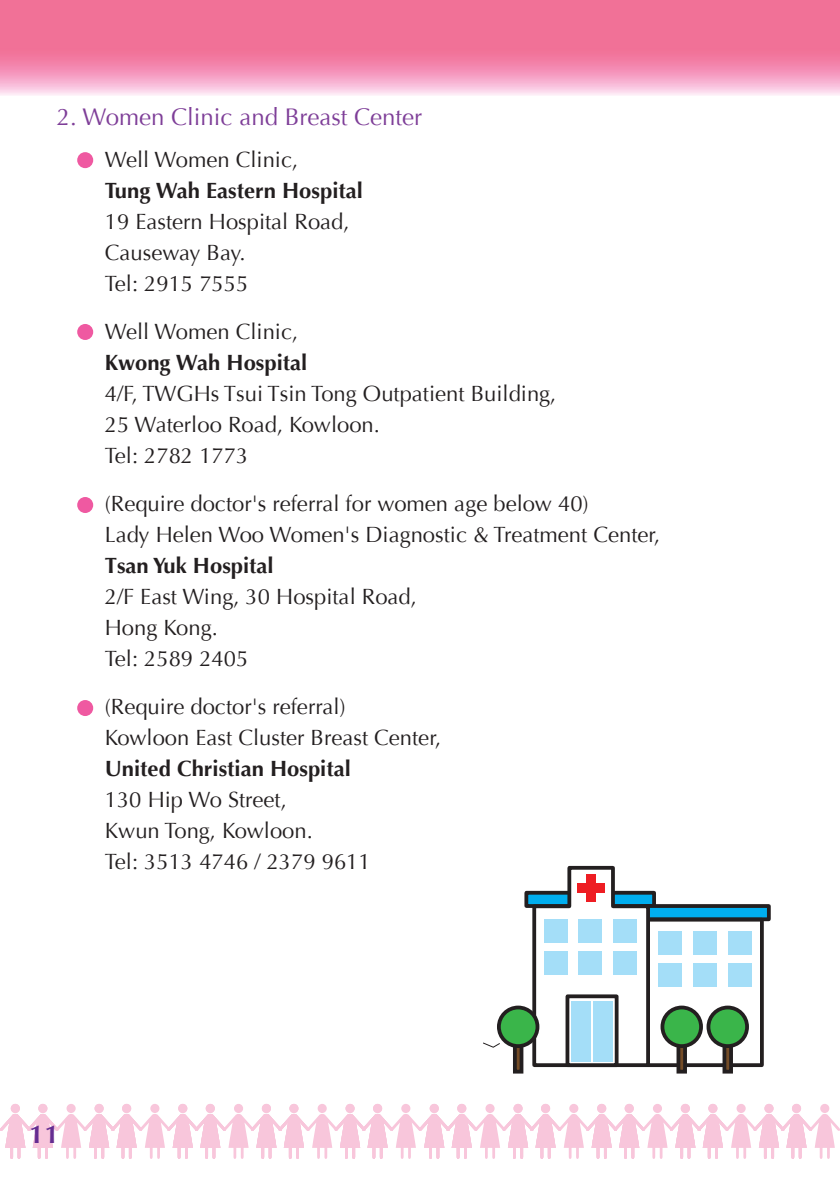
<style>
.page{position:relative;width:840px;height:1191px;background:#fff}
.page>*{position:absolute;margin:0;border:0;box-sizing:border-box;transform-origin:0 0}
.t1{font:700 25.4px "Optima";color:#652d91}
.t2{font:24px "Optima";color:#7e3e98}
.t3{font:22px/31px "Optima";color:#231f20}
.t4{font:700 22px "Optima";color:#231f20}
</style>
<div class="page">
<svg style="left:0;top:0;width:839px;height:96px;background:#f387ab"></svg>
<div style="left:11px;top:1103px;width:9px;height:10px;background:#f8c6db;border-radius:5px"></div>
<div style="left:38px;top:1103px;width:9px;height:10px;background:#f8c6db;border-radius:5px"></div>
<svg style="left:66px;top:1103px;width:10px;height:10px"></svg>
<div style="left:67px;top:1104px;width:8px;height:8px;background:#f8c6db;border-radius:50%"></div>
<div style="left:94px;top:1103px;width:10px;height:10px;background:#f8c6db;border-radius:5px"></div>
<div style="left:122px;top:1103px;width:9px;height:10px;background:#f8c6db;border-radius:5px"></div>
<svg style="left:150px;top:1103px;width:9px;height:10px"></svg>
<div style="left:151px;top:1104px;width:7px;height:8px;background:#f8c6db;border-radius:50%"></div>
<div style="left:178px;top:1103px;width:9px;height:10px;background:#f8c6db;border-radius:5px"></div>
<div style="left:205px;top:1103px;width:10px;height:10px;background:#f8c6db;border-radius:5px"></div>
<svg style="left:234px;top:1103px;width:9px;height:10px"></svg>
<div style="left:235px;top:1104px;width:7px;height:8px;background:#f8c6db;border-radius:50%"></div>
<div style="left:262px;top:1103px;width:9px;height:10px;background:#f8c6db;border-radius:5px"></div>
<div style="left:289px;top:1103px;width:9px;height:10px;background:#f8c6db;border-radius:5px"></div>
<svg style="left:317px;top:1103px;width:9px;height:10px"></svg>
<div style="left:318px;top:1104px;width:7px;height:8px;background:#f8c6db;border-radius:50%"></div>
<div style="left:345px;top:1103px;width:9px;height:10px;background:#f8c6db;border-radius:5px"></div>
<div style="left:373px;top:1103px;width:9px;height:10px;background:#f8c6db;border-radius:5px"></div>
<svg style="left:401px;top:1103px;width:9px;height:10px"></svg>
<div style="left:402px;top:1104px;width:7px;height:8px;background:#f8c6db;border-radius:50%"></div>
<div style="left:429px;top:1103px;width:9px;height:10px;background:#f8c6db;border-radius:5px"></div>
<div style="left:457px;top:1103px;width:9px;height:10px;background:#f8c6db;border-radius:5px"></div>
<svg style="left:485px;top:1103px;width:9px;height:10px"></svg>
<div style="left:486px;top:1104px;width:7px;height:8px;background:#f8c6db;border-radius:50%"></div>
<div style="left:513px;top:1103px;width:9px;height:10px;background:#f8c6db;border-radius:5px"></div>
<div style="left:540px;top:1103px;width:10px;height:10px;background:#f8c6db;border-radius:5px"></div>
<svg style="left:569px;top:1103px;width:9px;height:10px"></svg>
<div style="left:570px;top:1104px;width:7px;height:8px;background:#f8c6db;border-radius:50%"></div>
<div style="left:596px;top:1103px;width:10px;height:10px;background:#f8c6db;border-radius:5px"></div>
<div style="left:624px;top:1103px;width:9px;height:10px;background:#f8c6db;border-radius:5px"></div>
<svg style="left:652px;top:1103px;width:9px;height:10px"></svg>
<div style="left:653px;top:1104px;width:7px;height:8px;background:#f8c6db;border-radius:50%"></div>
<div style="left:680px;top:1103px;width:9px;height:10px;background:#f8c6db;border-radius:5px"></div>
<div style="left:708px;top:1103px;width:9px;height:10px;background:#f8c6db;border-radius:5px"></div>
<svg style="left:736px;top:1103px;width:9px;height:10px"></svg>
<div style="left:737px;top:1104px;width:7px;height:8px;background:#f8c6db;border-radius:50%"></div>
<div style="left:764px;top:1103px;width:9px;height:10px;background:#f8c6db;border-radius:5px"></div>
<div style="left:791px;top:1103px;width:9px;height:10px;background:#f8c6db;border-radius:5px"></div>
<svg style="left:819px;top:1103px;width:9px;height:10px"></svg>
<div style="left:820px;top:1104px;width:7px;height:8px;background:#f8c6db;border-radius:50%"></div>
<svg style="left:0;top:1114px;width:840px;height:44px"></svg>
<div style="left:77px;top:152px;width:16px;height:16px;background:#ef59a1;border-radius:50%"></div>
<div style="left:77px;top:324px;width:16px;height:16px;background:#ef59a1;border-radius:50%"></div>
<div style="left:77px;top:497px;width:16px;height:16px;background:#ef59a1;border-radius:50%"></div>
<div style="left:77px;top:700px;width:16px;height:16px;background:#ef59a1;border-radius:50%"></div>
<div style="left:524px;top:891px;width:131px;height:17px;background:#00aeef;border:4px solid #231f20"></div>
<div style="left:639px;top:904px;width:131px;height:17px;background:#00aeef;border:4px solid #231f20"></div>
<div style="left:645px;top:917px;width:118px;height:150px;background:#fff;border:4px solid #231f20"></div>
<svg style="left:530px;top:865px;width:121px;height:203px"></svg>
<div style="left:576px;top:883px;width:28px;height:9px;background:#ee1d23"></div>
<div style="left:585px;top:874px;width:10px;height:27px;background:#ee1d23"></div>
<svg style="left:565px;top:994px;width:53px;height:73px"></svg>
<div style="left:571px;top:1001px;width:19px;height:60px;background:#a4def8"></div>
<div style="left:592px;top:1001px;width:20px;height:60px;background:#a4def8"></div>
<div style="left:543px;top:919px;width:24px;height:24px;background:#a4def8"></div>
<div style="left:578px;top:919px;width:23px;height:24px;background:#a4def8"></div>
<div style="left:612px;top:919px;width:24px;height:24px;background:#a4def8"></div>
<div style="left:543px;top:951px;width:24px;height:23px;background:#a4def8"></div>
<div style="left:578px;top:951px;width:23px;height:23px;background:#a4def8"></div>
<div style="left:612px;top:951px;width:24px;height:23px;background:#a4def8"></div>
<div style="left:658px;top:931px;width:23px;height:23px;background:#a4def8"></div>
<div style="left:692px;top:931px;width:24px;height:23px;background:#a4def8"></div>
<div style="left:727px;top:931px;width:24px;height:23px;background:#a4def8"></div>
<div style="left:658px;top:963px;width:23px;height:23px;background:#a4def8"></div>
<div style="left:692px;top:963px;width:24px;height:23px;background:#a4def8"></div>
<div style="left:727px;top:963px;width:24px;height:23px;background:#a4def8"></div>
<svg style="left:676px;top:1048px;width:10px;height:25px"></svg>
<div style="left:662px;top:1007px;width:38px;height:39px;background:#3ab54a;border-radius:50%"></div>
<div style="left:660px;top:1005px;width:42px;height:43px;border:4px solid #231f20;border-radius:50%"></div>
<svg style="left:512px;top:1047px;width:11px;height:26px"></svg>
<div style="left:498px;top:1007px;width:39px;height:39px;background:#3ab54a;border-radius:50%"></div>
<div style="left:496px;top:1005px;width:43px;height:43px;border:4px solid #231f20;border-radius:50%"></div>
<svg style="left:722px;top:1048px;width:10px;height:25px"></svg>
<div style="left:708px;top:1007px;width:38px;height:39px;background:#3ab54a;border-radius:50%"></div>
<div style="left:706px;top:1005px;width:42px;height:43px;border:4px solid #231f20;border-radius:50%"></div>
<svg style="left:483px;top:1042px;width:17px;height:6px"></svg>
<p class="t2" style="left:57px;top:103px;width:367px">2. Women Clinic and Breast Center</p>
<p class="t3" style="left:105px;top:144px;width:195px">Well Women Clinic,</p>
<p class="t4" style="left:105px;top:178px;width:259px">Tung Wah Eastern Hospital</p>
<p class="t3" style="left:105px;top:206px;width:246px">19 Eastern Hospital Road,<br>Causeway Bay.<br>Tel: 2915 7555</p>
<p class="t3" style="left:105px;top:316px;width:195px">Well Women Clinic,</p>
<p class="t4" style="left:105px;top:350px;width:204px">Kwong Wah Hospital</p>
<p class="t3" style="left:105px;top:378px;width:453px">4/F, TWGHs Tsui Tsin Tong Outpatient Building,<br>25 Waterloo Road, Kowloon.<br>Tel: 2782 1773</p>
<p class="t3" style="left:105px;top:488px;width:556px">(Require doctor's referral for women age below 40)<br>Lady Helen Woo Women's Diagnostic &amp; Treatment Center,</p>
<p class="t4" style="left:105px;top:553px;width:170px">Tsan Yuk Hospital</p>
<p class="t3" style="left:105px;top:581px;width:313px">2/F East Wing, 30 Hospital Road,<br>Hong Kong.<br>Tel: 2589 2405</p>
<p class="t3" style="left:105px;top:691px;width:337px">(Require doctor's referral)<br>Kowloon East Cluster Breast Center,</p>
<p class="t4" style="left:105px;top:756px;width:247px">United Christian Hospital</p>
<p class="t3" style="left:105px;top:784px;width:267px">130 Hip Wo Street,<br>Kwun Tong, Kowloon.<br>Tel: 3513 4746 / 2379 9611</p>
<p class="t1" style="left:29px;top:1119px;width:31px">11</p>
</div>
